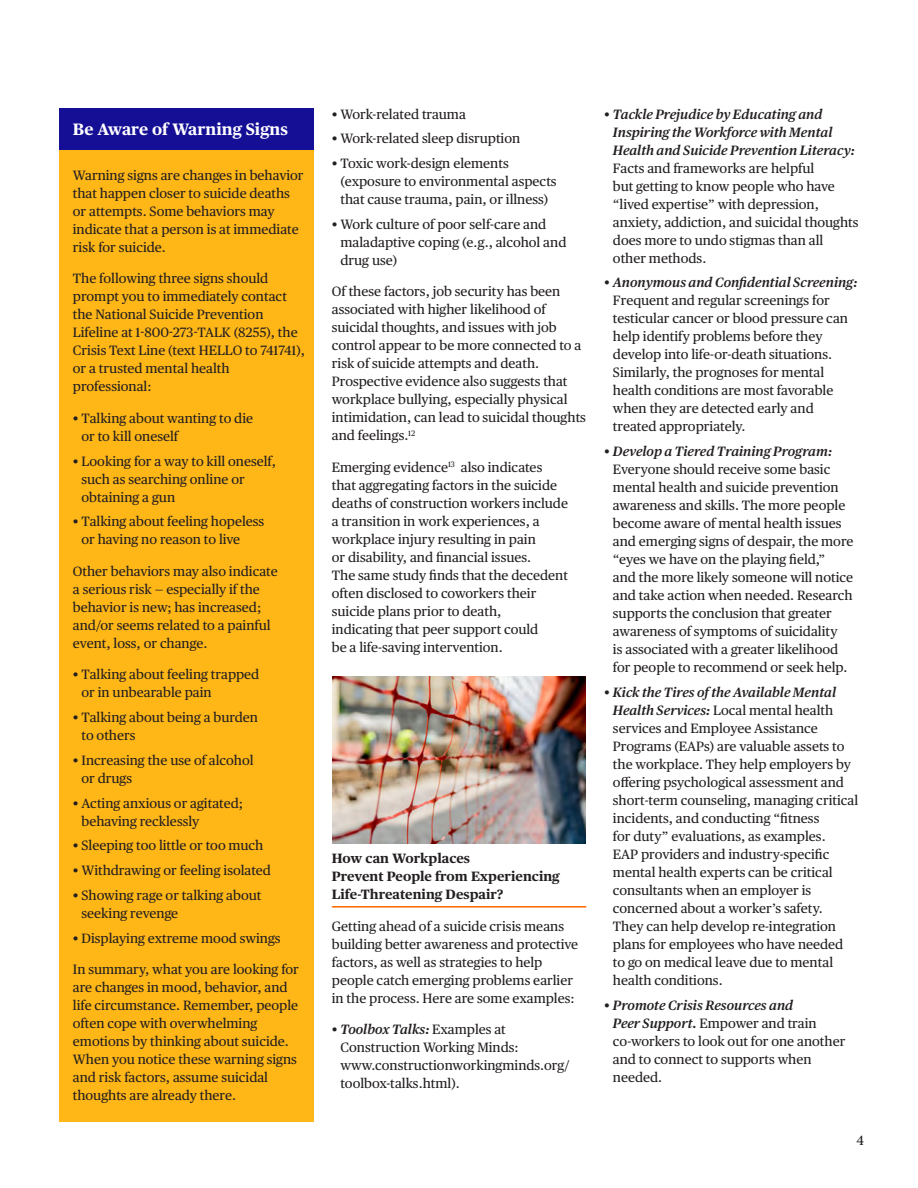
<style>
.page{position:relative;width:918px;height:1188px;background:#fff}
.page>*{position:absolute;margin:0;border:0;box-sizing:border-box;transform-origin:0 0}
.Headings_Orange_Rule{font:700 16.5px "Publico Text";color:#fff}
.Body_Copy_Black{font:13.5px/18px "Publico Text";color:#231f20}
.Headings_Orange_Rule-2{font:700 13.5px/18px "Publico Text";color:#231f20}
.s1{font-weight:600;font-style:italic}
</style>
<div class="page">
<hr style="left:332px;top:906px;width:254px;height:2px;background:#f60">
<img style="left:332px;top:676px;width:254px;height:168px">
<div style="left:59px;top:108px;width:255px;height:1013px;background:#ffb617"></div>
<div style="left:59px;top:108px;width:255px;height:41px;background:#150f96"></div>
<p class="Headings_Orange_Rule" style="left:73px;top:116px;width:217px">Be Aware of Warning Signs</p>
<p class="Body_Copy_Black" style="left:73px;top:165px;width:232px">Warning signs are changes in behavior that happen closer to suicide deaths or attempts. Some behaviors may indicate that a person is at immediate risk for suicide.</p>
<p class="Body_Copy_Black" style="left:73px;top:269px;width:234px">The following three signs should prompt you to immediately contact the National Suicide Prevention<br>Lifeline at 1-800-273-TALK (8255), the<br>Crisis Text Line (text HELLO to 741741), or a trusted mental health professional:</p>
<p class="Body_Copy_Black" style="left:82px;top:408px;width:173px;text-indent:-9px">• Talking about wanting to die or to kill oneself</p>
<p class="Body_Copy_Black" style="left:82px;top:451px;width:196px;text-indent:-9px">• Looking for a way to kill oneself, such as searching online or obtaining a gun</p>
<p class="Body_Copy_Black" style="left:82px;top:512px;width:184px;text-indent:-9px">• Talking about feeling hopeless or having no reason to live</p>
<p class="Body_Copy_Black" style="left:73px;top:561px;width:206px">Other behaviors may also indicate a serious risk — especially if the behavior is new; has increased; and/or seems related to a painful event, loss, or change.</p>
<p class="Body_Copy_Black" style="left:82px;top:665px;width:179px;text-indent:-9px">• Talking about feeling trapped or in unbearable pain</p>
<p class="Body_Copy_Black" style="left:82px;top:708px;width:178px;text-indent:-9px">• Talking about being a burden to others</p>
<p class="Body_Copy_Black" style="left:82px;top:750px;width:174px;text-indent:-9px">• Increasing the use of alcohol or drugs</p>
<p class="Body_Copy_Black" style="left:82px;top:793px;width:163px;text-indent:-9px">• Acting anxious or agitated; behaving recklessly</p>
<p class="Body_Copy_Black" style="left:73px;top:836px;width:192px">• Sleeping too little or too much</p>
<p class="Body_Copy_Black" style="left:73px;top:861px;width:200px">• Withdrawing or feeling isolated</p>
<p class="Body_Copy_Black" style="left:82px;top:885px;width:181px;text-indent:-9px">• Showing rage or talking about seeking revenge</p>
<p class="Body_Copy_Black" style="left:73px;top:928px;width:209px">• Displaying extreme mood swings</p>
<p class="Body_Copy_Black" style="left:73px;top:960px;width:228px">In summary, what you are looking for are changes in mood, behavior, and life circumstance. Remember, people often cope with overwhelming emotions by thinking about suicide.<br>When you notice these warning signs and risk factors, assume suicidal thoughts are already there.</p>
<p class="Body_Copy_Black" style="left:332px;top:104px;width:136px">• Work-related trauma</p>
<p class="Body_Copy_Black" style="left:332px;top:129px;width:190px">• Work-related sleep disruption</p>
<p class="Body_Copy_Black" style="left:340px;top:154px;width:218px;text-indent:-9px">• Toxic work-design elements (exposure to environmental aspects that cause trauma, pain, or illness)</p>
<p class="Body_Copy_Black" style="left:340px;top:214px;width:227px;text-indent:-9px">• Work culture of poor self-care and maladaptive coping (e.g., alcohol and drug use)</p>
<p class="Body_Copy_Black" style="left:332px;top:282px;width:256px">Of these factors, job security has been associated with higher likelihood of suicidal thoughts, and issues with job control appear to be more connected to a risk of suicide attempts and death.<br>Prospective evidence also suggests that workplace bullying, especially physical intimidation, can lead to suicidal thoughts and feelings.<sup>12</sup></p>
<p class="Body_Copy_Black" style="left:332px;top:457px;width:238px">Emerging evidence<sup>13</sup> also indicates that aggregating factors in the suicide deaths of construction workers include a transition in work experiences, a workplace injury resulting in pain<br>or disability, and financial issues.<br>The same study finds that the decedent often disclosed to coworkers their suicide plans prior to death,<br>indicating that peer support could<br>be a life-saving intervention.</p>
<p class="Headings_Orange_Rule-2" style="left:332px;top:849px;width:230px">How can Workplaces<br>Prevent People from Experiencing<br>Life-Threatening Despair?</p>
<p class="Body_Copy_Black" style="left:332px;top:916px;width:248px">Getting ahead of a suicide crisis means building better awareness and protective factors, as well as strategies to help people catch emerging problems earlier in the process. Here are some examples:</p>
<p class="Body_Copy_Black" style="left:340px;top:1020px;width:231px;text-indent:-9px">• <span class="s1">Toolbox Talks:</span> Examples at<br>Construction Working Minds: www.constructionworkingminds.org/ toolbox-talks.html).</p>
<p class="Body_Copy_Black" style="left:613px;top:104px;width:247px;text-indent:-9px">• <span class="s1">Tackle Prejudice by Educating and Inspiring the Workforce with Mental Health and Suicide Prevention Literacy:<br></span>Facts and frameworks are helpful<br>but getting to know people who have “lived expertise” with depression, anxiety, addiction, and suicidal thoughts does more to undo stigmas than all other methods.</p>
<p class="Body_Copy_Black" style="left:613px;top:273px;width:246px;text-indent:-9px">• <span class="s1">Anonymous and Confidential Screening:<br></span>Frequent and regular screenings for testicular cancer or blood pressure can help identify problems before they develop into life-or-death situations.<br>Similarly, the prognoses for mental health conditions are most favorable when they are detected early and treated appropriately.</p>
<p class="Body_Copy_Black" style="left:613px;top:442px;width:242px;text-indent:-9px">• <span class="s1">Develop a Tiered Training Program:<br></span>Everyone should receive some basic mental health and suicide prevention awareness and skills. The more people become aware of mental health issues and emerging signs of despair, the more “eyes we have on the playing field,”<br>and the more likely someone will notice and take action when needed. Research supports the conclusion that greater awareness of symptoms of suicidality<br>is associated with a greater likelihood for people to recommend or seek help.</p>
<p class="Body_Copy_Black" style="left:613px;top:682px;width:247px;text-indent:-9px">• <span class="s1">Kick the Tires of the Available Mental Health Services:</span> Local mental health services and Employee Assistance Programs (EAPs) are valuable assets to the workplace. They help employers by offering psychological assessment and short-term counseling, managing critical incidents, and conducting “fitness<br>for duty” evaluations, as examples.<br>EAP providers and industry-specific mental health experts can be critical consultants when an employer is concerned about a worker’s safety.<br>They can help develop re-integration plans for employees who have needed to go on medical leave due to mental health conditions.</p>
<p class="Body_Copy_Black" style="left:613px;top:995px;width:234px;text-indent:-9px">• <span class="s1">Promote Crisis Resources and<br>Peer Support.</span> Empower and train co-workers to look out for one another and to connect to supports when needed.</p>
<p class="Body_Copy_Black" style="left:856px;top:1130px;width:9px">4</p>
</div>
